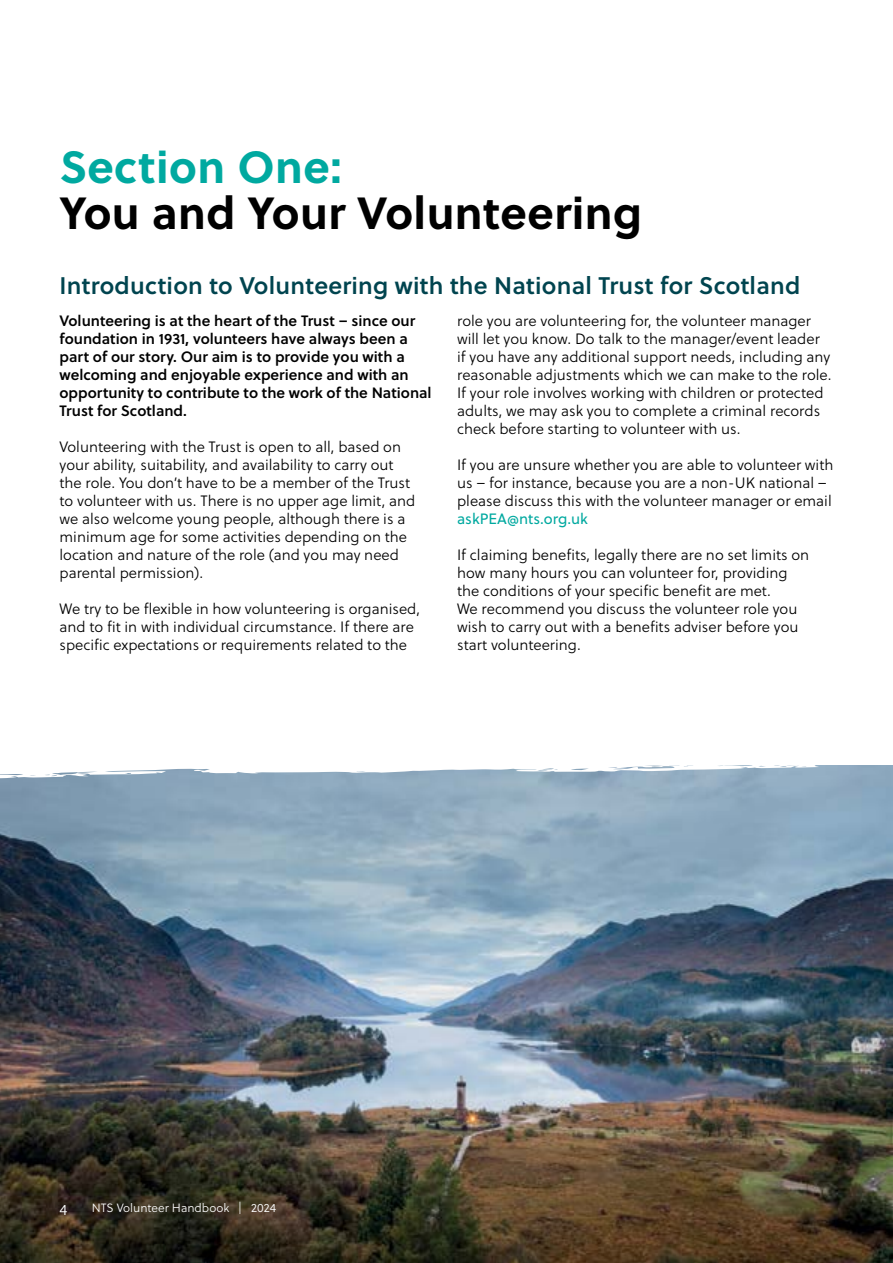
<style>
.page{position:relative;width:893px;height:1263px;background:#fff}
.page>*{position:absolute;margin:0;border:0;box-sizing:border-box;transform-origin:0 0}
.t1{font:700 45px "Soleil";letter-spacing:.01em;color:#000}
.t2{font:700 45px "Soleil";letter-spacing:.01em;color:#00a9a0}
.t3{font:24px "Soleil Sb";letter-spacing:.01em;color:#00444f}
.t4{font:15px/18px "Soleil Lt";color:#000}
.t5{font:15px/18px "Soleil Sb";color:#000}
.t6{font:15px "Soleil";color:#00a9a0}
.t7{font:15px "Soleil Lt";color:#fff}
.t8{font:12px "Soleil Lt";color:#fff}
</style>
<div class="page">
<img style="left:0;top:778px;width:893px;height:485px">
<svg style="left:0;top:765px;width:893px;height:13px"></svg>
<h1 class="t2" style="left:60px;top:132px;width:284px">Section One:</h1>
<h1 class="t1" style="left:60px;top:178px;width:584px">You and Your Volunteering</h1>
<h2 class="t3" style="left:60px;top:268px;width:742px">Introduction to Volunteering with the National Trust for Scotland</h2>
<p class="t5" style="left:60px;top:311px;width:374px">Volunteering is at the heart of the Trust – since our foundation in 1931, volunteers have always been a part of our story. Our aim is to provide you with a welcoming and enjoyable experience and with an opportunity to contribute to the work of the National Trust for Scotland.</p>
<p class="t4" style="left:60px;top:438px;width:357px">Volunteering with the Trust is open to all, based on your ability, suitability, and availability to carry out the role. You don’t have to be a member of the Trust to volunteer with us. There is no upper age limit, and we also welcome young people, although there is a minimum age for some activities depending on the location and nature of the role (and you may need parental permission).</p>
<p class="t4" style="left:60px;top:600px;width:362px">We try to be flexible in how volunteering is organised, and to fit in with individual circumstance. If there are specific expectations or requirements related to the</p>
<p class="t4" style="left:457px;top:312px;width:376px">role you are volunteering for, the volunteer manager will let you know. Do talk to the manager/event leader if you have any additional support needs, including any reasonable adjustments which we can make to the role.<br>If your role involves working with children or protected adults, we may ask you to complete a criminal records check before starting to volunteer with us.</p>
<p class="t4" style="left:457px;top:456px;width:378px">If you are unsure whether you are able to volunteer with us – for instance, because you are a non-UK national – please discuss this with the volunteer manager or email</p>
<p class="t6" style="left:457px;top:508px;width:132px">askPEA@nts.org.uk</p>
<p class="t4" style="left:457px;top:546px;width:354px">If claiming benefits, legally there are no set limits on how many hours you can volunteer for, providing the conditions of your specific benefit are met.<br>We recommend you discuss the volunteer role you wish to carry out with a benefits adviser before you start volunteering.</p>
<p class="t7" style="left:60px;top:1199px;width:9px">4</p>
<p class="t8" style="left:92px;top:1200px;width:186px">NTS Volunteer Handbook | 2024</p>
</div>
